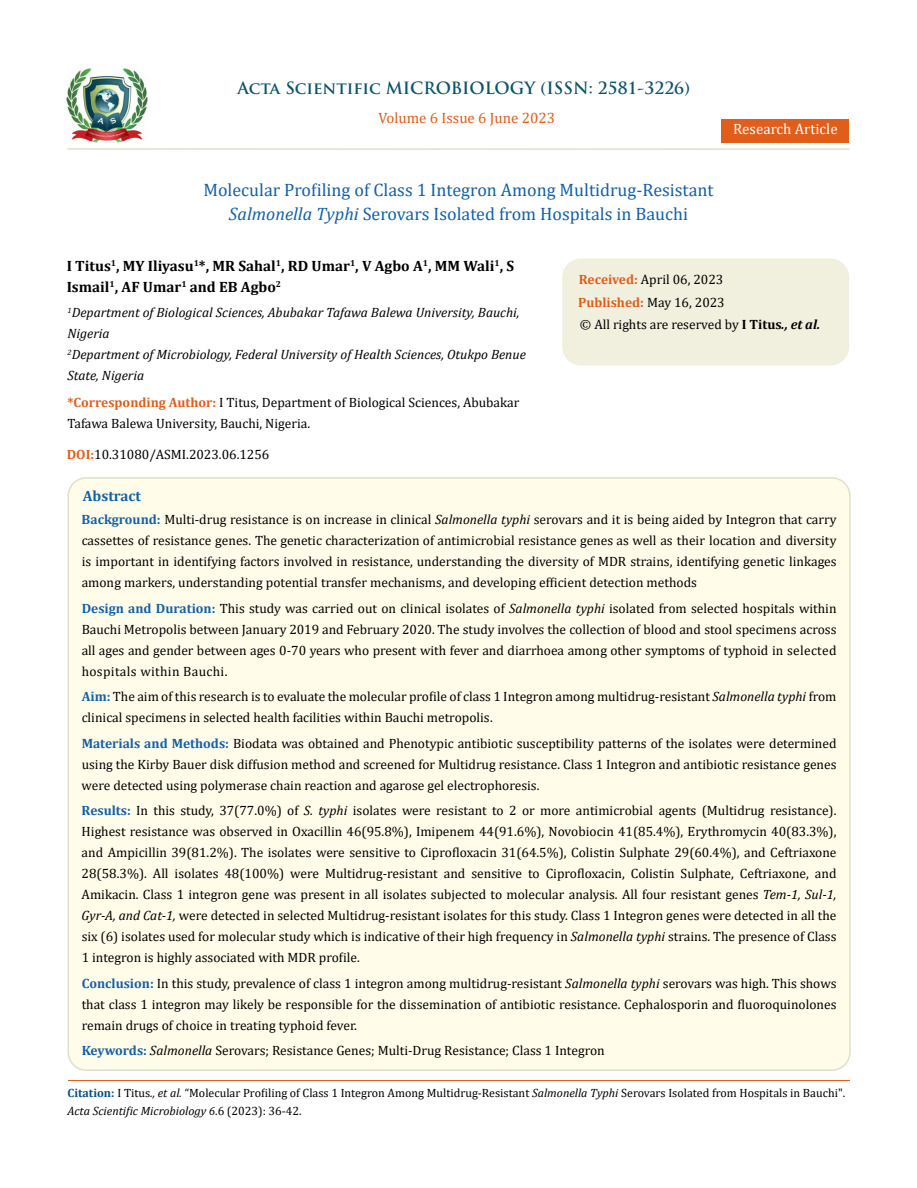
<style>
.page{position:relative;width:917px;height:1188px;background:#fff}
.page>*{position:absolute;margin:0;border:0;box-sizing:border-box;transform-origin:0 0}
.t1{font:18px/24px "Cambria";color:#1560a6;text-align:center}
.t2{font:700 16.5px "Trajan Pro";color:#0e546a}
.t3{font:700 15px/21px "Cambria";color:#000}
.t4{font:15px "Cambria";color:#e05d1a}
.t5{font:15px "Cambria";color:#fff}
.t6{font:700 15px "Cambria";color:#1560a6}
.t7{font:13.5px/21px "Cambria";color:#000;text-align:justify}
.t8{font:italic 13.5px/21px "Cambria";color:#000}
.t9{font:12px/18px "Cambria";color:#000}
.s1{font-style:italic}
.s2{font-weight:700;color:#e05d1a}
.s3{font-weight:700}
.s4{font-weight:700;font-style:italic}
.s5{font-weight:700;color:#1560a6}
.s6{font-weight:700;color:#035089}
</style>
<div class="page">
<img style="left:67px;top:68px;width:80px;height:74px">
<div style="left:721px;top:119px;width:128px;height:23px;background:#e05d1a"></div>
<div style="left:563px;top:259px;width:285px;height:106px;background:#f1f0de;border-radius:18px"></div>
<div style="left:562px;top:259px;width:287px;height:106px;border:2px solid #f1f0de;border-radius:18px"></div>
<div style="left:68px;top:478px;width:781px;height:592px;background:#fffde9;border-radius:18px"></div>
<hr style="left:68px;top:1081px;width:781px;height:1px;background:#e05d1a">
<hr style="left:67px;top:148px;width:782px;height:2px;background:#e0dfcd">
<p class="t2" style="left:237px;top:77px;width:454px">Acta Scientific MICROBIOLOGY (ISSN: 2581-3226)</p>
<p class="t4" style="left:378px;top:109px;width:178px">Volume 6 Issue 6 June 2023</p>
<p class="t5" style="left:733px;top:120px;width:106px">Research Article</p>
<h1 class="t1" style="left:203px;top:178px;width:512px">Molecular Profiling of Class 1 Integron Among Multidrug-Resistant<br><span class="s1">Salmonella Typhi</span> Serovars Isolated from Hospitals in Bauchi</h1>
<p class="t3" style="left:67px;top:255px;width:449px">I Titus<sup>1</sup>, MY Iliyasu<sup>1</sup>*, MR Sahal<sup>1</sup>, RD Umar<sup>1</sup>, V Agbo A<sup>1</sup>, MM Wali<sup>1</sup>, S<br>Ismail<sup>1</sup>, AF Umar<sup>1</sup> and EB Agbo<sup>2</sup></p>
<p class="t8" style="left:67px;top:302px;width:460px"><sup>1</sup>Department of Biological Sciences, Abubakar Tafawa Balewa University, Bauchi, Nigeria<br><sup>2</sup>Department of Microbiology, Federal University of Health Sciences, Otukpo Benue State, Nigeria</p>
<p class="t7" style="left:67px;top:391px;width:453px"><span class="s2">*Corresponding Author:</span> I Titus, Department of Biological Sciences, Abubakar<br>Tafawa Balewa University, Bauchi, Nigeria.</p>
<p class="t7" style="left:578px;top:268px;width:148px;line-height:23px"><span class="s2">Received:</span> April 06, 2023<br><span class="s2">Published:</span> May 16, 2023</p>
<p class="t7" style="left:580px;top:313px;width:242px">© All rights are reserved by <span class="s3">I Titus</span><span class="s4">., et al.</span></p>
<p class="t7" style="left:67px;top:444px;width:204px"><span class="s2">DOI:</span>10.31080/ASMI.2023.06.1256</p>
<p class="t6" style="left:83px;top:486px;width:60px">Abstract</p>
<p class="t7" style="left:82px;top:509px;width:756px"><span class="s5">Background:</span> Multi-drug resistance is on increase in clinical <span class="s1">Salmonella typhi</span> serovars and it is being aided by Integron that carry cassettes of resistance genes. The genetic characterization of antimicrobial resistance genes as well as their location and diversity is important in identifying factors involved in resistance, understanding the diversity of MDR strains, identifying genetic linkages among markers, understanding potential transfer mechanisms, and developing efficient detection methods</p>
<p class="t7" style="left:82px;top:597px;width:756px"><span class="s5">Design and Duration:</span> This study was carried out on clinical isolates of <span class="s1">Salmonella typhi</span> isolated from selected hospitals within Bauchi Metropolis between January 2019 and February 2020. The study involves the collection of blood and stool specimens across all ages and gender between ages 0-70 years who present with fever and diarrhoea among other symptoms of typhoid in selected hospitals within Bauchi.</p>
<p class="t7" style="left:82px;top:686px;width:756px"><span class="s5">Aim:</span> The aim of this research is to evaluate the molecular profile of class 1 Integron among multidrug-resistant <span class="s1">Salmonella typhi</span> from clinical specimens in selected health facilities within Bauchi metropolis.</p>
<p class="t7" style="left:82px;top:732px;width:756px"><span class="s5">Materials and Methods:</span> Biodata was obtained and Phenotypic antibiotic susceptibility patterns of the isolates were determined using the Kirby Bauer disk diffusion method and screened for Multidrug resistance. Class 1 Integron and antibiotic resistance genes were detected using polymerase chain reaction and agarose gel electrophoresis.</p>
<p class="t7" style="left:82px;top:800px;width:756px"><span class="s5">Results:</span> In this study, 37(77.0%) of <span class="s1">S. typhi</span> isolates were resistant to 2 or more antimicrobial agents (Multidrug resistance).<br>Highest resistance was observed in Oxacillin 46(95.8%), Imipenem 44(91.6%), Novobiocin 41(85.4%), Erythromycin 40(83.3%), and Ampicillin 39(81.2%). The isolates were sensitive to Ciprofloxacin 31(64.5%), Colistin Sulphate 29(60.4%), and Ceftriaxone 28(58.3%). All isolates 48(100%) were Multidrug-resistant and sensitive to Ciprofloxacin, Colistin Sulphate, Ceftriaxone, and Amikacin. Class 1 integron gene was present in all isolates subjected to molecular analysis. All four resistant genes <span class="s1">Tem-1, Sul-1, Gyr-A, and Cat-1,</span> were detected in selected Multidrug-resistant isolates for this study. Class 1 Integron genes were detected in all the six (6) isolates used for molecular study which is indicative of their high frequency in <span class="s1">Salmonella typhi</span> strains. The presence of Class 1 integron is highly associated with MDR profile.</p>
<p class="t7" style="left:82px;top:973px;width:756px"><span class="s5">Conclusion:</span> In this study, prevalence of class 1 integron among multidrug-resistant <span class="s1">Salmonella typhi</span> serovars was high. This shows that class 1 integron may likely be responsible for the dissemination of antibiotic resistance. Cephalosporin and fluoroquinolones remain drugs of choice in treating typhoid fever.</p>
<p class="t7" style="left:82px;top:1040px;width:524px"><span class="s5">Keywords:</span> <span class="s1">Salmonella</span> Serovars; Resistance Genes; Multi-Drug Resistance; Class 1 Integron</p>
<p class="t9" style="left:67px;top:1084px;width:779px"><span class="s6">Citation:</span> I Titus<span class="s1">., et al.</span> “Molecular Profiling of Class 1 Integron Among Multidrug-Resistant <span class="s1">Salmonella Typhi</span> Serovars Isolated from Hospitals in Bauchi".<br><span class="s1">Acta Scientific Microbiology 6</span>.6 (2023): 36-42.</p>
</div>
